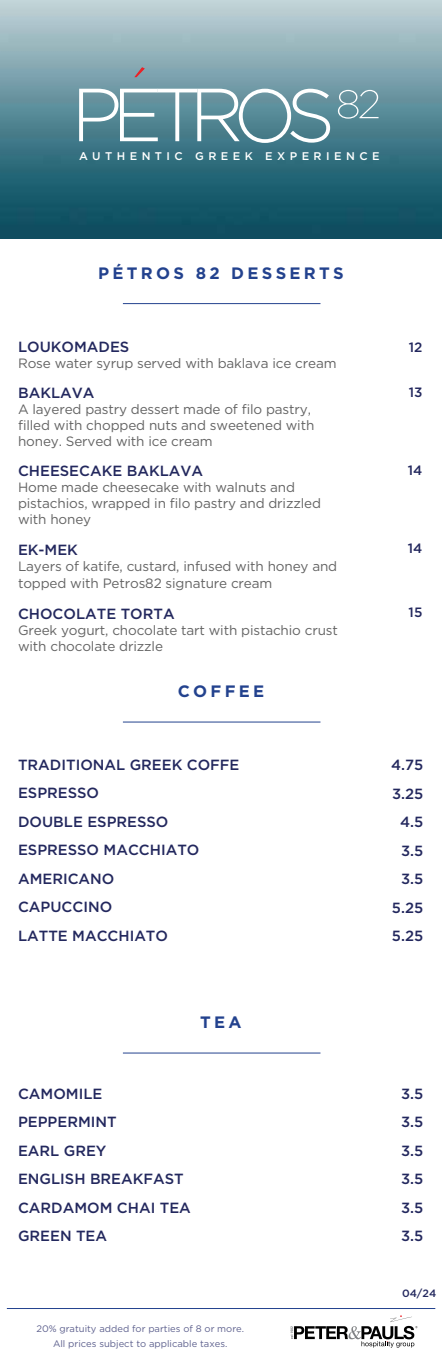
<style>
.page{position:relative;width:442px;height:1364px;background:#fff}
.page>*{position:absolute;margin:0;border:0;box-sizing:border-box;transform-origin:0 0}
.t1{font:700 16.5px "Gotham";letter-spacing:.2em;color:#23428e}
.t2{font:500 14.7px/28.5px "Gotham";color:#23285e}
.t3{font:13.5px/16.2px "Gotham";letter-spacing:-.01em;color:#636363}
.t4{font:500 13.5px "Gotham";color:#23285e}
.t5{font:500 11.1px "Gotham";letter-spacing:.4em;color:#fff}
.t6{font:500 10.65px "Gotham";color:#23285e}
.t7{font:9.45px "Gotham";color:#5e618e}
</style>
<div class="page">
<img style="left:0;top:0;width:441px;height:238px">
<svg style="left:79px;top:89px;width:250px;height:54px"></svg>
<svg style="left:133px;top:67px;width:12px;height:11px"></svg>
<svg style="left:337px;top:90px;width:41px;height:29px"></svg>
<hr style="left:123px;top:303px;width:197px;height:1px;background:#23428e">
<hr style="left:123px;top:721px;width:197px;height:1px;background:#23428e">
<hr style="left:123px;top:1052px;width:197px;height:1px;background:#23428e">
<hr style="left:7px;top:1308px;width:427px;height:1px;background:#23428e">
<svg style="left:290px;top:1315px;width:127px;height:32px"></svg>
<p class="t5" style="left:79px;top:148px;width:301px">AUTHENTIC GREEK EXPERIENCE</p>
<p class="t1" style="left:98px;top:263px;width:246px">PÉTROS 82 DESSERTS</p>
<p class="t2" style="left:18px;top:332px;width:113px">LOUKOMADES</p>
<p class="t3" style="left:18px;top:355px;width:319px">Rose water syrup served with baklava ice cream</p>
<p class="t2" style="left:18px;top:378px;width:78px">BAKLAVA</p>
<p class="t3" style="left:18px;top:400px;width:297px">A layered pastry dessert made of filo pastry, filled with chopped nuts and sweetened with honey. Served with ice cream</p>
<p class="t2" style="left:18px;top:456px;width:186px">CHEESECAKE BAKLAVA</p>
<p class="t3" style="left:18px;top:478px;width:304px">Home made cheesecake with walnuts and pistachios, wrapped in filo pastry and drizzled with honey</p>
<p class="t2" style="left:18px;top:535px;width:61px">EK-MEK</p>
<p class="t3" style="left:18px;top:558px;width:320px">Layers of katife, custard, infused with honey and topped with Petros82 signature cream</p>
<p class="t2" style="left:18px;top:599px;width:158px">CHOCOLATE TORTA</p>
<p class="t3" style="left:18px;top:621px;width:321px">Greek yogurt, chocolate tart with pistachio crust with chocolate drizzle</p>
<p class="t1" style="left:177px;top:681px;width:88px">COFFEE</p>
<p class="t2" style="left:18px;top:750px;width:223px">TRADITIONAL GREEK COFFE<br>ESPRESSO<br>DOUBLE ESPRESSO<br>ESPRESSO MACCHIATO<br>AMERICANO<br>CAPUCCINO<br>LATTE MACCHIATO</p>
<p class="t1" style="left:200px;top:1012px;width:43px">TEA</p>
<p class="t2" style="left:18px;top:1078px;width:174px">CAMOMILE<br>PEPPERMINT<br>EARL GREY<br>ENGLISH BREAKFAST<br>CARDAMOM CHAI TEA<br>GREEN TEA</p>
<p class="t7" style="left:36px;top:1321px;width:209px">20% gratuity added for parties of 8 or more.</p>
<p class="t7" style="left:53px;top:1337px;width:176px">All prices subject to applicable taxes.</p>
<p class="t4" style="left:408px;top:338px;width:15px">12</p>
<p class="t4" style="left:408px;top:383px;width:15px">13</p>
<p class="t4" style="left:407px;top:461px;width:16px">14</p>
<p class="t4" style="left:407px;top:539px;width:16px">14</p>
<p class="t4" style="left:408px;top:603px;width:15px">15</p>
<p class="t2" style="left:390px;top:750px;width:34px;text-align:right">4.75<br>3.25<br>4.5<br>3.5<br>3.5<br>5.25<br>5.25</p>
<p class="t2" style="left:400px;top:1078px;width:24px;text-align:justify">3.5<br>3.5<br>3.5<br>3.5<br>3.5<br>3.5</p>
<p class="t6" style="left:401px;top:1285px;width:36px">04/24</p>
</div>
